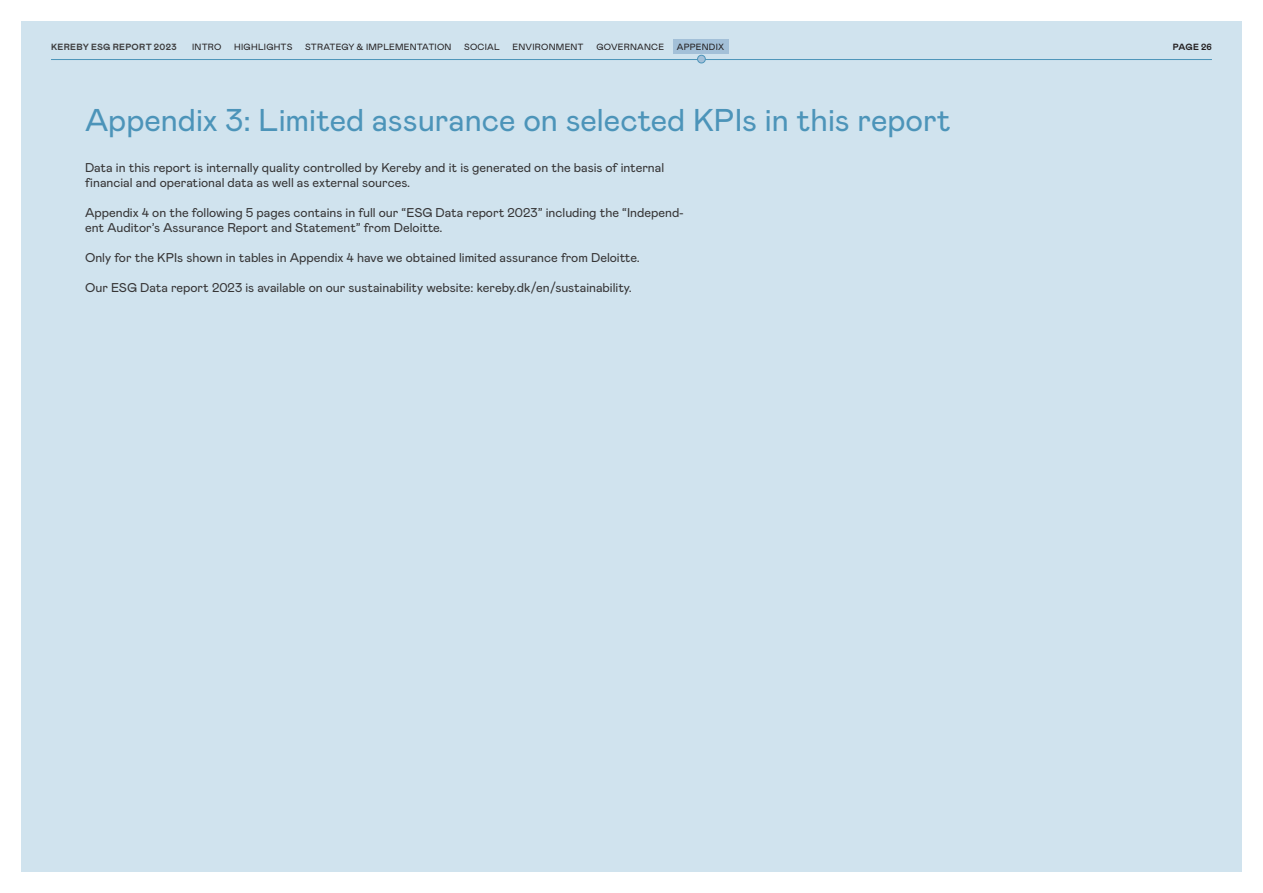
<style>
.page{position:relative;width:1263px;height:893px;background:#fff}
.page>*{position:absolute;margin:0;border:0;box-sizing:border-box;transform-origin:0 0}
.Overskrift_Deloitte{font:31.5px "Mabry Pro";color:#4c94b9}
.Brødtekst{font:12.75px/15px "Mabry Pro";color:#363536}
.t1{font:9px "Mabry Pro";letter-spacing:.025em;color:#231f20}
.t2{font:700 9px "Mabry Pro";letter-spacing:.035em;color:#3e3e3f}
.t3{font:700 9px "Mabry Pro";color:#231f20}
</style>
<div class="page">
<div style="left:21px;top:21px;width:1221px;height:851px;background:#d0e3ee"></div>
<div style="left:674px;top:39px;width:55px;height:15px;background:#a3c0d8"></div>
<hr style="left:51px;top:59px;width:1161px;height:1px;background:#4c94b9">
<div style="left:697px;top:55px;width:8px;height:8px;background:#a3c0d8;border-radius:50%"></div>
<div style="left:697px;top:55px;width:9px;height:8px;border:1px solid #4c94b9;border-radius:50%"></div>
<p class="t2" style="left:51px;top:40px;width:127px">KEREBY ESG REPORT 2023</p>
<p class="t1" style="left:192px;top:40px;width:31px">INTRO</p>
<p class="t1" style="left:234px;top:40px;width:60px">HIGHLIGHTS</p>
<p class="t1" style="left:305px;top:40px;width:148px">STRATEGY &amp; IMPLEMENTATION</p>
<p class="t1" style="left:464px;top:40px;width:37px">SOCIAL</p>
<p class="t1" style="left:512px;top:40px;width:73px">ENVIRONMENT</p>
<p class="t1" style="left:596px;top:40px;width:69px">GOVERNANCE</p>
<p class="t1" style="left:677px;top:40px;width:49px">APPENDIX</p>
<p class="t3" style="left:1173px;top:40px;width:41px">PAGE 26</p>
<p class="Overskrift_Deloitte" style="left:85px;top:98px;width:867px">Appendix 3: Limited assurance on selected KPIs in this report</p>
<p class="Brødtekst" style="left:85px;top:159px;width:581px">Data in this report is internally quality controlled by Kereby and it is generated on the basis of internal financial and operational data as well as external sources.</p>
<p class="Brødtekst" style="left:85px;top:204px;width:600px">Appendix 4 on the following 5 pages contains in full our “ESG Data report 2023” including the “Independ&shy;ent Auditor’s Assurance Report and Statement” from Deloitte.</p>
<p class="Brødtekst" style="left:85px;top:249px;width:556px">Only for the KPIs shown in tables in Appendix 4 have we obtained limited assurance from Deloitte.</p>
<p class="Brødtekst" style="left:85px;top:279px;width:548px">Our ESG Data report 2023 is available on our sustainability website: kereby.dk/en/sustainability.</p>
</div>
